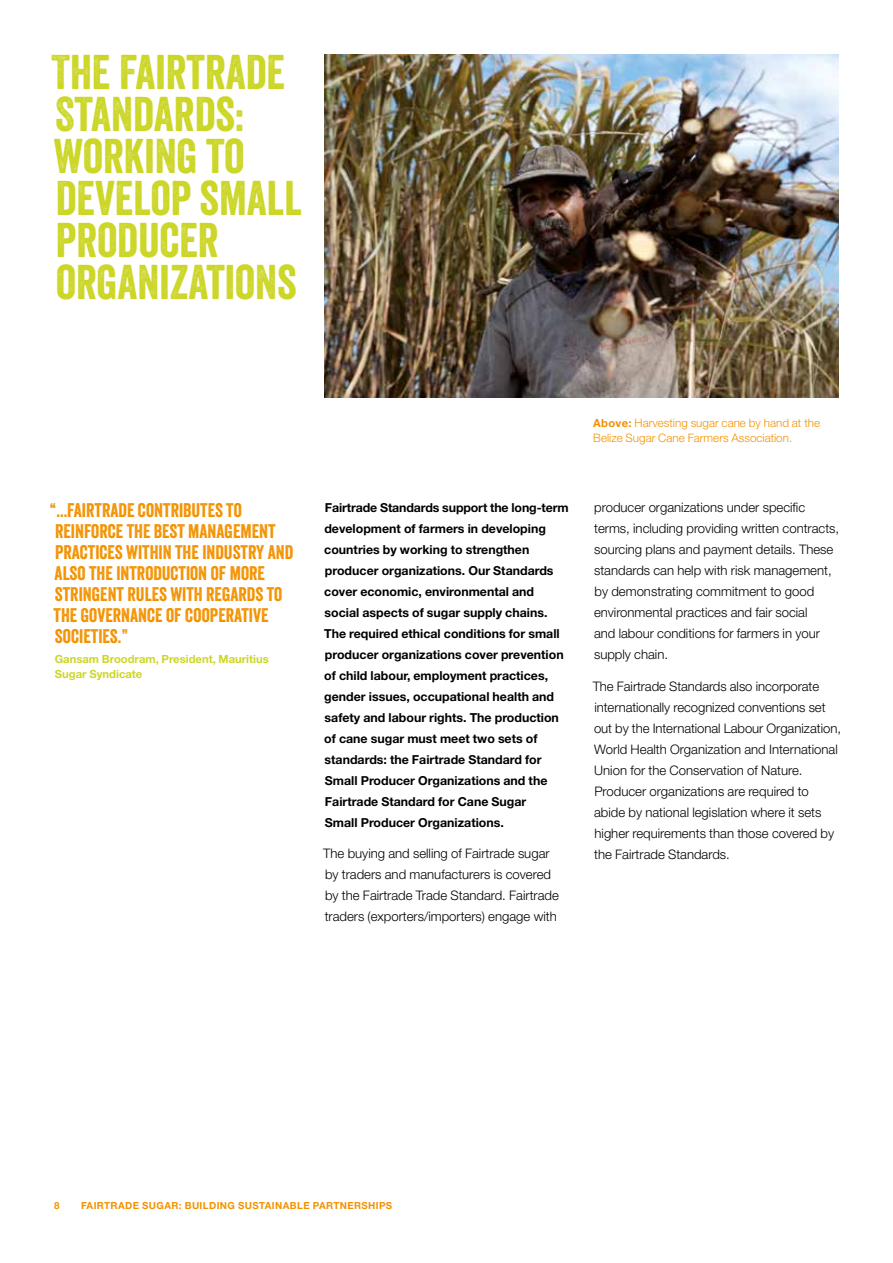
<style>
.page{position:relative;width:893px;height:1263px;background:#fff}
.page>*{position:absolute;margin:0;border:0;box-sizing:border-box;transform-origin:0 0}
.t1{font:47.25px/42px "Veneer";color:#ccd627}
.t2{font:19.2px/21px "Veneer";color:#f39200}
.t3{font:300 13.2px/21px "Helvetica Neue LT Std";color:#000}
.t4{font:700 12.3px/21px "Helvetica Neue LT Std";color:#000}
.t5{font:300 11.7px/15px "Helvetica Neue LT Std";color:#f39200}
.t6{font:700 11.25px/15px "Helvetica Neue LT Std";color:#ccd627}
.t7{font:700 9.75px "Helvetica Neue LT Std";letter-spacing:.04em;color:#f39200}
.s1{font-weight:700;font-size:11.25px}
</style>
<div class="page">
<img style="left:324px;top:54px;width:515px;height:344px">
<h1 class="t1" style="left:52px;top:51px;width:252px">THE FAIRTRADE<br>STANDARDS:<br>WORKING TO<br>DEVELOP SMALL<br>PRODUCER<br>ORGANIZATIONS</h1>
<h2 class="t2" style="left:50px;top:499px;width:245px">“...FAIRTRADE CONTRIBUTES TO<br>REINFORCE THE BEST MANAGEMENT<br>PRACTICES WITHIN THE INDUSTRY AND<br>ALSO THE INTRODUCTION OF MORE<br>STRINGENT RULES WITH REGARDS TO<br>THE GOVERNANCE OF COOPERATIVE<br>SOCIETIES.”</h2>
<p class="t6" style="left:55px;top:651px;width:216px">Gansam Broodram, President, Mauritius<br>Sugar Syndicate</p>
<p class="t4" style="left:324px;top:496px;width:246px">Fairtrade Standards support the long-term development of farmers in developing countries by working to strengthen producer organizations. Our Standards cover economic, environmental and social aspects of sugar supply chains.<br>The required ethical conditions for small producer organizations cover prevention of child labour, employment practices, gender issues, occupational health and safety and labour rights. The production of cane sugar must meet two sets of standards: the Fairtrade Standard for Small Producer Organizations and the Fairtrade Standard for Cane Sugar<br>Small Producer Organizations.</p>
<p class="t3" style="left:323px;top:843px;width:237px">The buying and selling of Fairtrade sugar by traders and manufacturers is covered by the Fairtrade Trade Standard. Fairtrade traders (exporters/importers) engage with</p>
<p class="t5" style="left:593px;top:415px;width:228px"><span class="s1">Above:</span> Harvesting sugar cane by hand at the<br>Belize Sugar Cane Farmers Association.</p>
<p class="t3" style="left:594px;top:497px;width:247px">producer organizations under specific terms, including providing written contracts, sourcing plans and payment details. These standards can help with risk management, by demonstrating commitment to good environmental practices and fair social<br>and labour conditions for farmers in your supply chain.</p>
<p class="t3" style="left:593px;top:675px;width:250px">The Fairtrade Standards also incorporate internationally recognized conventions set out by the International Labour Organization, World Health Organization and International Union for the Conservation of Nature.<br>Producer organizations are required to abide by national legislation where it sets higher requirements than those covered by the Fairtrade Standards.</p>
<p class="t7" style="left:54px;top:1199px;width:7px">8</p>
<p class="t7" style="left:81px;top:1199px;width:306px">Fairtrade Sugar: Building Sustainable Partnerships</p>
</div>
